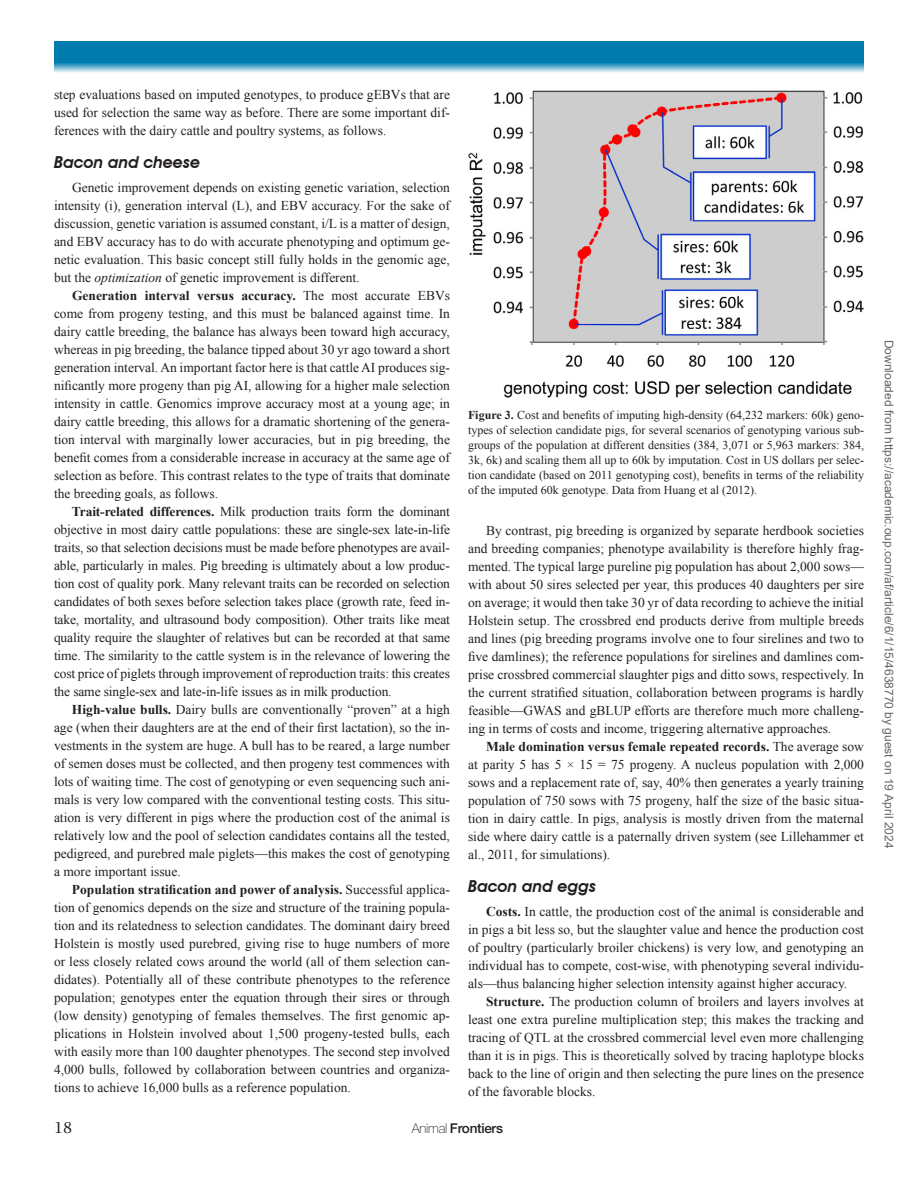
<style>
.page{position:relative;width:918px;height:1188px;background:#fff}
.page>*{position:absolute;margin:0;border:0;box-sizing:border-box;transform-origin:0 0}
.t1{font:italic 600 16.5px "Avant Garde IT Cby BT";color:#231f20}
.t2{font:15px "Lucida Bright";color:#231f20}
.t3{font:13.5px/18px "Times New Roman";color:#231f20;text-align:justify}
.t4{font:500 13.5px "Helvetica Neue LT Std";letter-spacing:-.02em;color:#231f20}
.t5{font:12px/15px "Times New Roman";color:#231f20;text-align:justify}
.t6{font:12px "Arial";color:#666}
.s1{font-style:italic}
.s2{font-weight:700}
.s3{font-weight:100}
</style>
<div class="page">
<svg style="left:54px;top:41px;width:810px;height:31px;background:#238eb9"></svg>
<img style="left:468px;top:90px;width:396px;height:307px">
<p class="t3" style="left:54px;top:86px;width:398px">step evaluations based on imputed genotypes, to produce gEBVs that are used for selection the same way as before. There are some important dif&shy;ferences with the dairy cattle and poultry systems, as follows.</p>
<p class="t1" style="left:54px;top:153px;width:148px">Bacon and cheese</p>
<p class="t3" style="left:54px;top:179px;width:398px;text-indent:18px">Genetic improvement depends on existing genetic variation, selection intensity (i), generation interval (L), and EBV accuracy. For the sake of discussion, genetic variation is assumed constant, i/L is a matter of design, and EBV accuracy has to do with accurate phenotyping and optimum ge&shy;netic evaluation. This basic concept still fully holds in the genomic age, but the <span class="s1">optimization</span> of genetic improvement is different.</p>
<p class="t3" style="left:54px;top:287px;width:398px;text-indent:18px"><span class="s2">Generation interval versus accuracy.</span> The most accurate EBVs come from progeny testing, and this must be balanced against time. In dairy cattle breeding, the balance has always been toward high accuracy, whereas in pig breeding, the balance tipped about 30 yr ago toward a short generation interval. An important factor here is that cattle AI produces sig&shy;nificantly more progeny than pig AI, allowing for a higher male selection intensity in cattle. Genomics improve accuracy most at a young age; in dairy cattle breeding, this allows for a dramatic shortening of the genera&shy;tion interval with marginally lower accuracies, but in pig breeding, the benefit comes from a considerable increase in accuracy at the same age of selection as before. This contrast relates to the type of traits that dominate the breeding goals, as follows.</p>
<p class="t3" style="left:54px;top:503px;width:398px;text-indent:18px"><span class="s2">Trait-related differences.</span> Milk production traits form the dominant objective in most dairy cattle populations: these are single-sex late-in-life traits, so that selection decisions must be made before phenotypes are avail&shy;able, particularly in males. Pig breeding is ultimately about a low produc&shy;tion cost of quality pork. Many relevant traits can be recorded on selection candidates of both sexes before selection takes place (growth rate, feed in&shy;take, mortality, and ultrasound body composition). Other traits like meat quality require the slaughter of relatives but can be recorded at that same time. The similarity to the cattle system is in the relevance of lowering the cost price of piglets through improvement of reproduction traits: this creates the same single-sex and late-in-life issues as in milk production.</p>
<p class="t3" style="left:54px;top:701px;width:398px;text-indent:18px"><span class="s2">High-value bulls.</span> Dairy bulls are conventionally “proven” at a high age (when their daughters are at the end of their first lactation), so the in&shy;vestments in the system are huge. A bull has to be reared, a large number of semen doses must be collected, and then progeny test commences with lots of waiting time. The cost of genotyping or even sequencing such ani&shy;mals is very low compared with the conventional testing costs. This situ&shy;ation is very different in pigs where the production cost of the animal is relatively low and the pool of selection candidates contains all the tested, pedigreed, and purebred male piglets—this makes the cost of genotyping a more important issue.</p>
<p class="t3" style="left:54px;top:880px;width:398px;text-indent:18px"><span class="s2">Population stratification and power of analysis.</span> Successful applica&shy;tion of genomics depends on the size and structure of the training popula&shy;tion and its relatedness to selection candidates. The dominant dairy breed Holstein is mostly used purebred, giving rise to huge numbers of more or less closely related cows around the world (all of them selection can&shy;didates). Potentially all of these contribute phenotypes to the reference population; genotypes enter the equation through their sires or through (low density) genotyping of females themselves. The first genomic ap&shy;plications in Holstein involved about 1,500 progeny-tested bulls, each with easily more than 100 daughter phenotypes. The second step involved 4,000 bulls, followed by collaboration between countries and organiza&shy;tions to achieve 16,000 bulls as a reference population.</p>
<p class="t5" style="left:468px;top:408px;width:398px"><span class="s2">Figure 3.</span> Cost and benefits of imputing high-density (64,232 markers: 60k) geno&shy;types of selection candidate pigs, for several scenarios of genotyping various sub&shy;groups of the population at different densities (384, 3,071 or 5,963 markers: 384, 3k, 6k) and scaling them all up to 60k by imputation. Cost in US dollars per selec&shy;tion candidate (based on 2011 genotyping cost), benefits in terms of the reliability of the imputed 60k genotype. Data from Huang et al (2012).</p>
<p class="t3" style="left:468px;top:521px;width:398px;text-indent:18px">By contrast, pig breeding is organized by separate herdbook societies and breeding companies; phenotype availability is therefore highly frag&shy;mented. The typical large pureline pig population has about 2,000 sows— with about 50 sires selected per year, this produces 40 daughters per sire on average; it would then take 30 yr of data recording to achieve the initial Holstein setup. The crossbred end products derive from multiple breeds and lines (pig breeding programs involve one to four sirelines and two to five damlines); the reference populations for sirelines and damlines com&shy;prise crossbred commercial slaughter pigs and ditto sows, respectively. In the current stratified situation, collaboration between programs is hardly feasible—GWAS and gBLUP efforts are therefore much more challeng&shy;ing in terms of costs and income, triggering alternative approaches.</p>
<p class="t3" style="left:468px;top:737px;width:398px;text-indent:18px"><span class="s2">Male domination versus female repeated records.</span> The average sow at parity 5 has 5 × 15 = 75 progeny. A nucleus population with 2,000 sows and a replacement rate of, say, 40% then generates a yearly training population of 750 sows with 75 progeny, half the size of the basic situa&shy;tion in dairy cattle. In pigs, analysis is mostly driven from the maternal side where dairy cattle is a paternally driven system (see Lillehammer et al., 2011, for simulations).</p>
<p class="t1" style="left:468px;top:876px;width:129px">Bacon and eggs</p>
<p class="t3" style="left:468px;top:902px;width:398px;text-indent:18px"><span class="s2">Costs.</span> In cattle, the production cost of the animal is considerable and in pigs a bit less so, but the slaughter value and hence the production cost of poultry (particularly broiler chickens) is very low, and genotyping an individual has to compete, cost-wise, with phenotyping several individu&shy;als—thus balancing higher selection intensity against higher accuracy.</p>
<p class="t3" style="left:468px;top:992px;width:398px;text-indent:18px"><span class="s2">Structure.</span> The production column of broilers and layers involves at least one extra pureline multiplication step; this makes the tracking and tracing of QTL at the crossbred commercial level even more challenging than it is in pigs. This is theoretically solved by tracing haplotype blocks back to the line of origin and then selecting the pure lines on the presence of the favorable blocks.</p>
<p class="t2" style="left:54px;top:1119px;width:20px">18</p>
<p class="t4" style="left:412px;top:1120px;width:93px"><span class="s3">Animal</span> Frontiers</p>
<p class="t6" style="left:893px;top:340px;width:510px;rotate:90deg">Downloaded from https://academic.oup.com/af/article/6/1/15/4638770 by guest on 19 April 2024</p>
</div>
